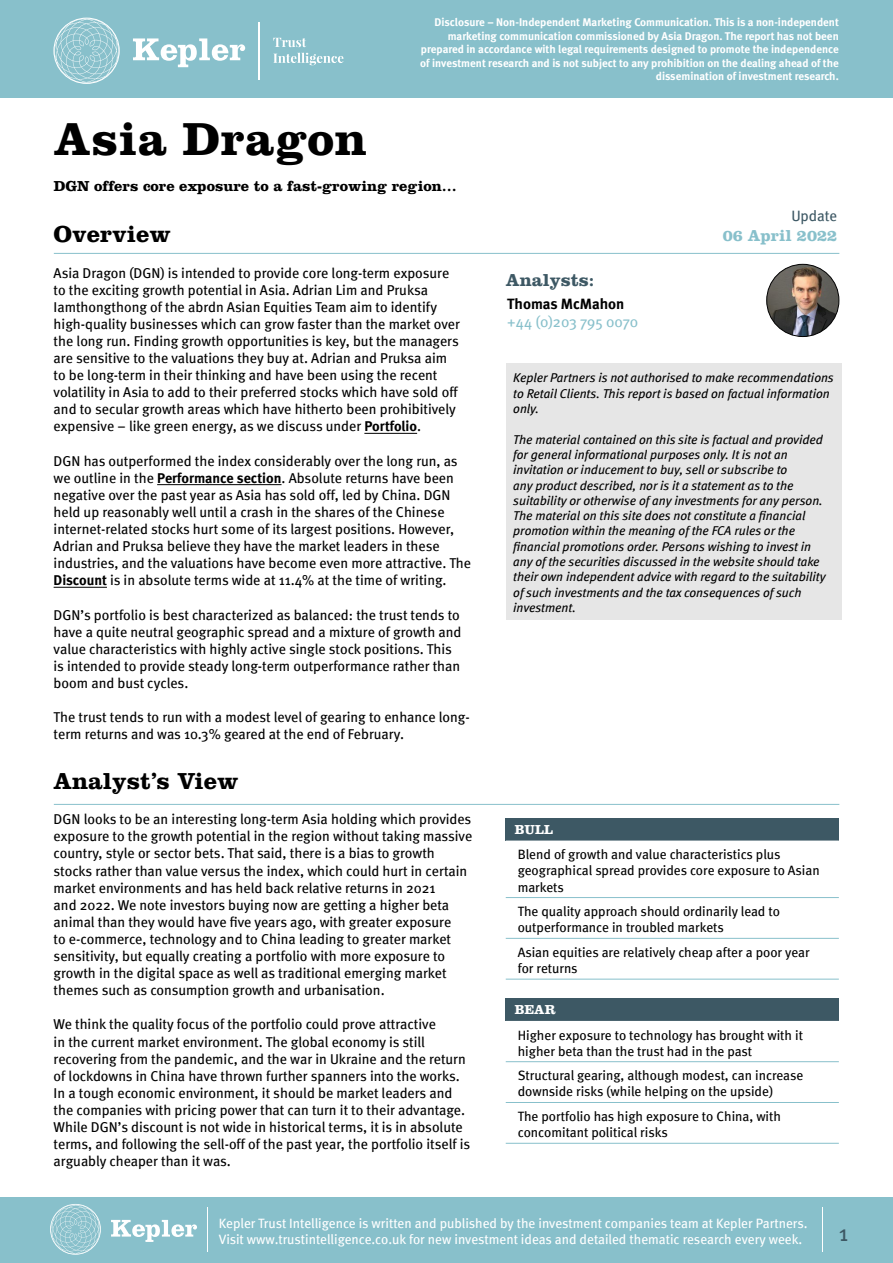
<style>
.page{position:relative;width:893px;height:1263px;background:#fff}
.page>*{position:absolute;margin:0;border:0;box-sizing:border-box;transform-origin:0 0}
.fund_name{font:700 48px "Clarendon LT Std";letter-spacing:.01em;color:#000}
.factsheet_heading0{font:700 24px "Clarendon LT Std";color:#000}
.t1{font:22.5px "Meta";color:#3d5864}
.heading_rightside{font:700 18px "Clarendon LT Std";color:#3d5864}
.date{font:700 16.5px "Clarendon LT Std";color:#88c0cb}
.description{font:700 15px "Clarendon LT Std";color:#000}
.t2{font:15px "Meta";letter-spacing:-.005em;color:#88c0cb}
.analyst_name{font:700 15px "Meta";color:#000}
.t3{font:15px "Meta";letter-spacing:-.005em;color:#3d5864}
.t4{font:14.25px/17.1px "Meta";color:#000}
.table_td{font:13.5px/16.2px "Meta";color:#000}
.t5{font:13.5px/16.2px "Meta";color:#fff}
.table_th{font:700 13.5px "Clarendon LT Std";color:#fff}
.disclaimer{font:italic 12.75px/15.3px "Meta Book LF";color:#000}
.t6{font:11.25px/13.5px "Meta Bold LF";color:#fff;text-align:right}
.s1{font-family:"Meta Bold LF"}
</style>
<div class="page">
<div style="left:0;top:0;width:893px;height:98px;background:#88c0cb"></div>
<div style="left:0;top:1197px;width:893px;height:66px;background:#88c0cb"></div>
<svg style="left:111px;top:1220px;width:86px;height:22px"></svg>
<svg style="left:50px;top:1204px;width:51px;height:51px"></svg>
<hr style="left:207px;top:1207px;width:1px;height:44px;background:#fff">
<svg style="left:133px;top:38px;width:112px;height:29px"></svg>
<svg style="left:53px;top:18px;width:67px;height:66px"></svg>
<svg style="left:273px;top:38px;width:33px;height:9px"></svg>
<svg style="left:273px;top:53px;width:70px;height:12px"></svg>
<hr style="left:259px;top:22px;width:1px;height:58px;background:#fff">
<hr style="left:822px;top:1207px;width:1px;height:44px;background:#fff">
<hr style="left:364px;top:433px;width:53px;height:1px;background:#000">
<hr style="left:157px;top:484px;width:125px;height:1px;background:#000">
<hr style="left:54px;top:587px;width:53px;height:1px;background:#000">
<hr style="left:54px;top:253px;width:785px;height:1px;background:#88c0cb">
<hr style="left:54px;top:804px;width:785px;height:1px;background:#88c0cb">
<img style="left:767px;top:264px;width:72px;height:73px;border-radius:36px">
<div style="left:766px;top:264px;width:73px;height:73px;border:1px solid #000;border-radius:50%"></div>
<div style="left:506px;top:363px;width:335px;height:256px;background:#e6e6e6"></div>
<div style="left:506px;top:818px;width:333px;height:22px;background:#3d5864"></div>
<svg style="left:506px;top:840px;width:333px;height:139px"></svg>
<hr style="left:506px;top:938px;width:333px;height:1px;background:#88c0cb">
<hr style="left:506px;top:979px;width:333px;height:1px;background:#88c0cb">
<hr style="left:506px;top:897px;width:333px;height:1px;background:#88c0cb">
<div style="left:506px;top:998px;width:333px;height:23px;background:#3d5864"></div>
<svg style="left:506px;top:1062px;width:333px;height:81px"></svg>
<hr style="left:506px;top:1061px;width:333px;height:1px;background:#88c0cb">
<hr style="left:506px;top:1102px;width:333px;height:1px;background:#88c0cb">
<hr style="left:506px;top:1143px;width:333px;height:1px;background:#88c0cb">
<p class="fund_name" style="left:54px;top:110px;width:314px">Asia Dragon</p>
<p class="t6" style="left:420px;top:16px;width:420px">Disclosure – Non-Independent Marketing Communication. This is a non-independent marketing communication commissioned by Asia Dragon. The report has not been prepared in accordance with legal requirements designed to promote the independence of investment research and is not subject to any prohibition on the dealing ahead of the dissemination of investment research.</p>
<p class="description" style="left:54px;top:177px;width:404px">DGN offers core exposure to a fast-growing region…</p>
<p class="factsheet_heading0" style="left:54px;top:220px;width:119px">Overview</p>
<p class="t4" style="left:54px;top:264px;width:408px">Asia Dragon (DGN) is intended to provide core long-term exposure to the exciting growth potential in Asia. Adrian Lim and Pruksa Iamthongthong of the abrdn Asian Equities Team aim to identify high-quality businesses which can grow faster than the market over the long run. Finding growth opportunities is key, but the managers are sensitive to the valuations they buy at. Adrian and Pruksa aim to be long-term in their thinking and have been using the recent volatility in Asia to add to their preferred stocks which have sold off and to secular growth areas which have hitherto been prohibitively expensive – like green energy, as we discuss under <span class="s1">Portfolio</span>.</p>
<p class="t4" style="left:54px;top:452px;width:419px">DGN has outperformed the index considerably over the long run, as we outline in the <span class="s1">Performance section</span>. Absolute returns have been negative over the past year as Asia has sold off, led by China. DGN held up reasonably well until a crash in the shares of the Chinese internet-related stocks hurt some of its largest positions. However, Adrian and Pruksa believe they have the market leaders in these industries, and the valuations have become even more attractive. The <span class="s1">Discount</span> is in absolute terms wide at 11.4% at the time of writing.</p>
<p class="t4" style="left:54px;top:606px;width:409px">DGN’s portfolio is best characterized as balanced: the trust tends to have a quite neutral geographic spread and a mixture of growth and value characteristics with highly active single stock positions. This is intended to provide steady long-term outperformance rather than boom and bust cycles.</p>
<p class="t4" style="left:54px;top:708px;width:418px">The trust tends to run with a modest level of gearing to enhance long&shy;term returns and was 10.3% geared at the end of February.</p>
<p class="factsheet_heading0" style="left:54px;top:766px;width:186px">Analyst’s View</p>
<p class="t4" style="left:54px;top:810px;width:420px">DGN looks to be an interesting long-term Asia holding which provides exposure to the growth potential in the region without taking massive country, style or sector bets. That said, there is a bias to growth stocks rather than value versus the index, which could hurt in certain market environments and has held back relative returns in 2021<br>and 2022. We note investors buying now are getting a higher beta animal than they would have five years ago, with greater exposure<br>to e-commerce, technology and to China leading to greater market sensitivity, but equally creating a portfolio with more exposure to growth in the digital space as well as traditional emerging market themes such as consumption growth and urbanisation.</p>
<p class="t4" style="left:54px;top:1016px;width:418px">We think the quality focus of the portfolio could prove attractive<br>in the current market environment. The global economy is still recovering from the pandemic, and the war in Ukraine and the return of lockdowns in China have thrown further spanners into the works.<br>In a tough economic environment, it should be market leaders and the companies with pricing power that can turn it to their advantage.<br>While DGN’s discount is not wide in historical terms, it is in absolute terms, and following the sell-off of the past year, the portfolio itself is arguably cheaper than it was.</p>
<p class="heading_rightside" style="left:506px;top:269px;width:90px">Analysts:</p>
<p class="analyst_name" style="left:507px;top:295px;width:119px">Thomas McMahon</p>
<p class="t2" style="left:507px;top:313px;width:132px">+44 (0)203 795 0070</p>
<p class="t3" style="left:791px;top:207px;width:47px">Update</p>
<p class="date" style="left:723px;top:225px;width:116px">06 April 2022</p>
<p class="disclaimer" style="left:513px;top:370px;width:322px">Kepler Partners is not authorised to make recommendations to Retail Clients. This report is based on factual information only.</p>
<p class="disclaimer" style="left:513px;top:431px;width:314px">The material contained on this site is factual and provided for general informational purposes only. It is not an invitation or inducement to buy, sell or subscribe to<br>any product described, nor is it a statement as to the suitability or otherwise of any investments for any person.<br>The material on this site does not constitute a financial promotion within the meaning of the FCA rules or the financial promotions order. Persons wishing to invest in any of the securities discussed in the website should take their own independent advice with regard to the suitability of such investments and the tax consequences of such investment.</p>
<p class="table_th" style="left:515px;top:821px;width:40px">BULL</p>
<p class="table_td" style="left:518px;top:846px;width:303px">Blend of growth and value characteristics plus geographical spread provides core exposure to Asian markets</p>
<p class="table_td" style="left:518px;top:903px;width:264px">The quality approach should ordinarily lead to outperformance in troubled markets</p>
<p class="table_td" style="left:518px;top:944px;width:293px">Asian equities are relatively cheap after a poor year for returns</p>
<p class="table_th" style="left:515px;top:1001px;width:43px">BEAR</p>
<p class="table_td" style="left:518px;top:1026px;width:287px">Higher exposure to technology has brought with it higher beta than the trust had in the past</p>
<p class="table_td" style="left:518px;top:1067px;width:287px">Structural gearing, although modest, can increase downside risks (while helping on the upside)</p>
<p class="table_td" style="left:518px;top:1108px;width:265px">The portfolio has high exposure to China, with concomitant political risks</p>
<p class="t5" style="left:219px;top:1214px;width:590px">Kepler Trust Intelligence is written and published by the investment companies team at Kepler Partners.<br>Visit www.trustintelligence.co.uk for new investment ideas and detailed thematic research every week.</p>
<h3 class="t1" style="left:839px;top:1220px;width:11px">1</h3>
</div>
